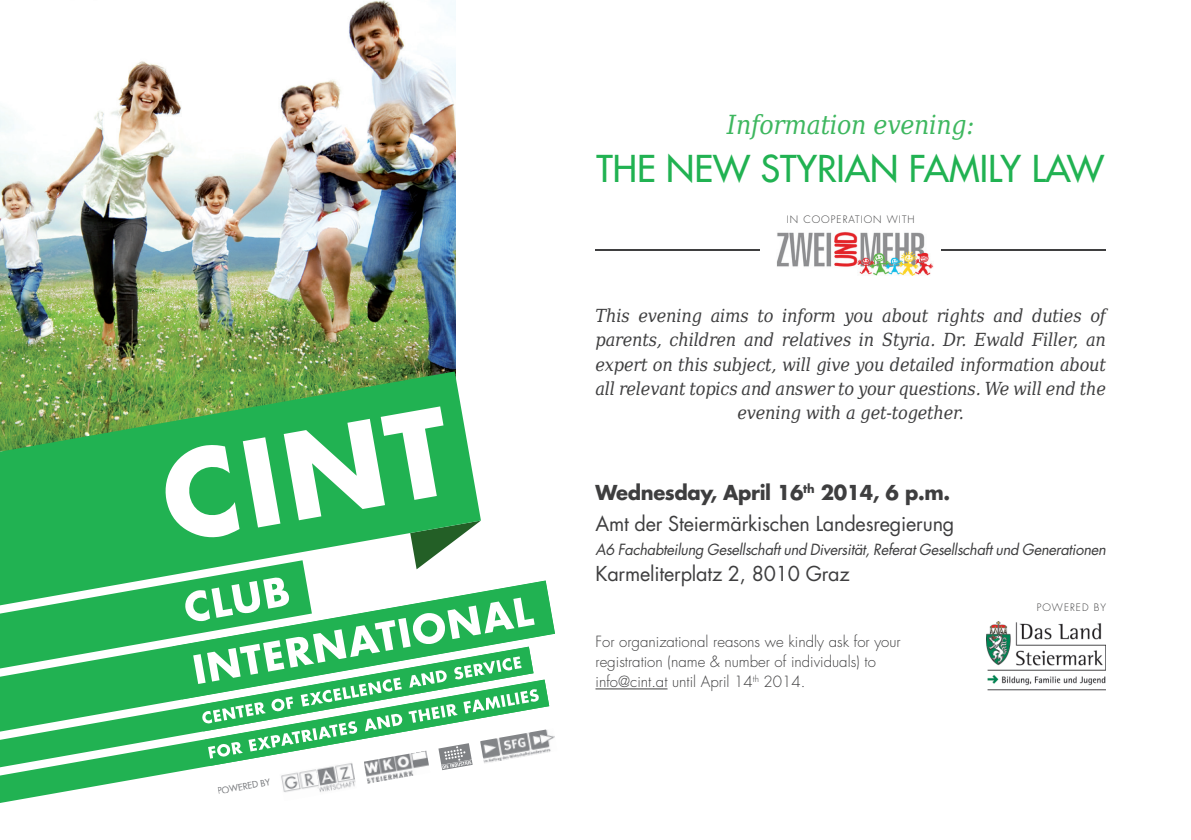
<style>
.page{position:relative;width:1191px;height:840px;background:#fff}
.page>*{position:absolute;margin:0;border:0;box-sizing:border-box;transform-origin:0 0}
.t1{font:36px "Futura";color:#21b252}
.t2{font:italic 26.4px "DejaVu Serif Condensed";letter-spacing:-.01em;color:#3eb75f}
.t3{font:20px/31.6px "Futura";letter-spacing:-.01em;color:#3e3e3f}
.t4{font:italic 18px/24px "DejaVu Serif Condensed";letter-spacing:-.01em;color:#3e3e3f;text-align:center}
.t5{font:300 15px/20px "Futura";color:#3e3e3f}
.t6{font:italic 15px "Futura";letter-spacing:-.02em;color:#3e3e3f}
.t7{font:300 10px "Futura";letter-spacing:.1em;color:#3e3e3f}
.t8{font:9.2px "Futura";color:#808285}
.s1{font-weight:700}
</style>
<div class="page">
<img style="left:0;top:0;width:455px;height:371px">
<svg style="left:0;top:371px;width:461px;height:35px;background:#5da349"></svg>
<svg style="left:0;top:792px;width:62px;height:11px"></svg>
<svg style="left:0;top:406px;width:549px;height:386px"></svg>
<img style="left:279px;top:767px;width:37px;height:26px">
<img style="left:316px;top:760px;width:41px;height:32px">
<img style="left:480px;top:727px;width:75px;height:36px">
<img style="left:364px;top:750px;width:66px;height:33px">
<hr style="left:595px;top:688px;width:72px;height:1px;background:#3e3e3f">
<img style="left:986px;top:621px;width:120px;height:70px">
<hr style="left:941px;top:249px;width:165px;height:1px;background:#3f3f40">
<hr style="left:595px;top:249px;width:165px;height:1px;background:#3f3f40">
<img style="left:776px;top:231px;width:157px;height:45px">
<p class="t8" style="left:217px;top:784px;width:55px;rotate:-10deg">POWERED BY</p>
<h2 class="t2" style="left:727px;top:101px;width:249px">Information evening:</h2>
<h1 class="t1" style="left:596px;top:146px;width:509px">THE NEW STYRIAN FAMILY LAW</h1>
<p class="t7" style="left:786px;top:213px;width:129px">IN COOPERATION WITH</p>
<p class="t4" style="left:595px;top:302px;width:512px">This evening aims to inform you about rights and duties of parents, children and relatives in Styria. Dr. Ewald Filler, an expert on this subject, will give you detailed information about all relevant topics and answer to your questions. We will end the evening with a get-together.</p>
<p class="t3" style="left:595px;top:476px;width:360px"><span class="s1">Wednesday, April 16</span><sup>th</sup> <span class="s1">2014, 6 p.m.<br></span>Amt der Steiermärkischen Landesregierung</p>
<p class="t6" style="left:595px;top:540px;width:512px">A6 Fachabteilung Gesellschaft und Diversität, Referat Gesellschaft und Generationen</p>
<p class="t3" style="left:595px;top:558px;width:256px">Karmeliterplatz 2, 8010 Graz</p>
<p class="t5" style="left:595px;top:632px;width:307px">For organizational reasons we kindly ask for your registration (name &amp; number of individuals) to info@cint.at until April 14<sup>th</sup> 2014.</p>
<p class="t7" style="left:1036px;top:601px;width:71px">POWERED BY</p>
</div>
